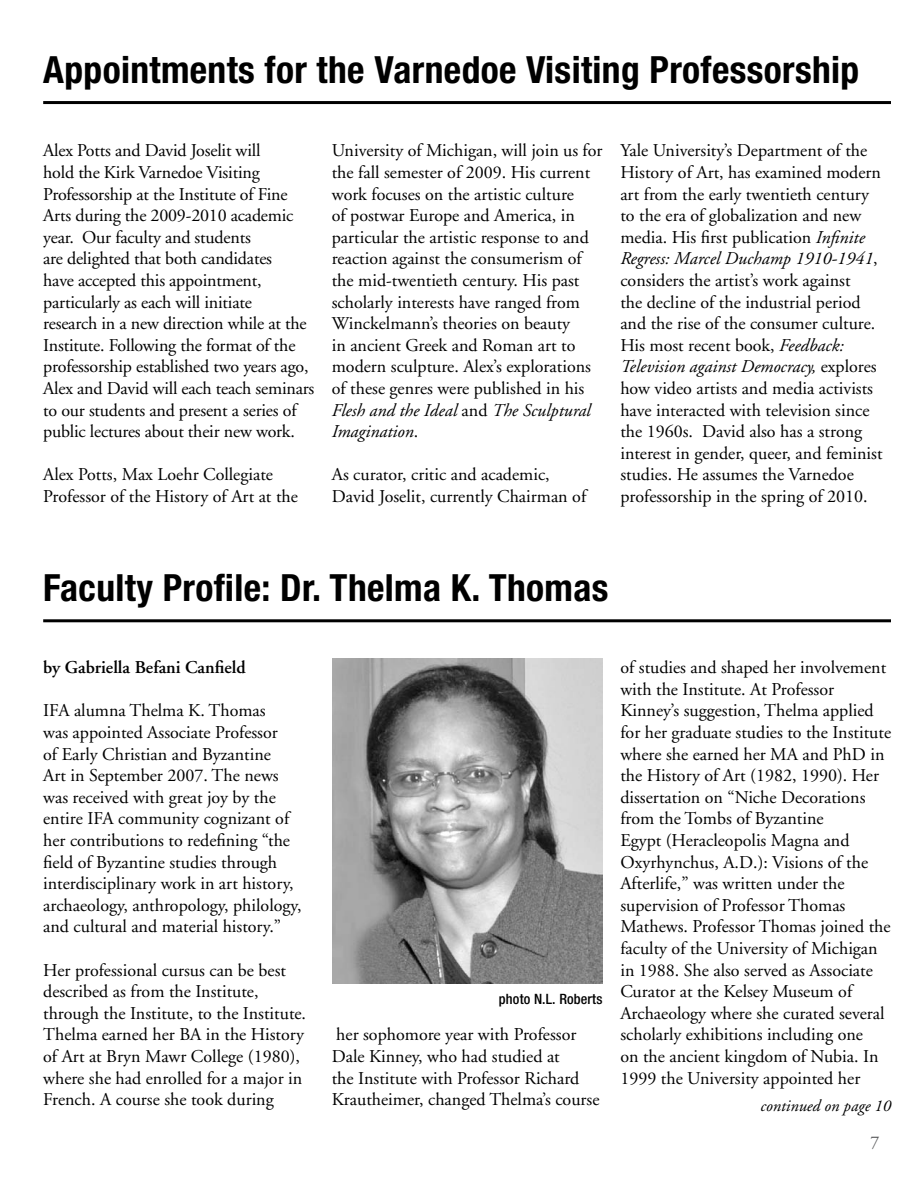
<style>
.page{position:relative;width:918px;height:1188px;background:#fff}
.page>*{position:absolute;margin:0;border:0;box-sizing:border-box;transform-origin:0 0}
.t1{font:700 condensed 37.5px "Helvetica Neue";letter-spacing:.01em;color:#000}
.t2{font:18px/21.6px "Adobe Garamond";color:#000}
.t3{font:600 18px "Adobe Garamond";color:#000}
.t4{font:18px "Adobe Garamond";color:#58595b}
.t5{font:italic 16.5px "Adobe Garamond";color:#000}
.t6{font:500 condensed 14.25px "Helvetica Neue";letter-spacing:.01em;color:#000}
.s1{font-style:italic}
</style>
<div class="page">
<hr style="left:43px;top:101px;width:848px;height:3px;background:#000">
<hr style="left:43px;top:619px;width:848px;height:3px;background:#000">
<img style="left:332px;top:659px;width:270px;height:325px">
<h1 class="t1" style="left:43px;top:47px;width:818px">Appointments for the Varnedoe Visiting Professorship</h1>
<p class="t2" style="left:43px;top:140px;width:273px">Alex Potts and David Joselit will<br>hold the Kirk Varnedoe Visiting Professorship at the Institute of Fine Arts during the 2009-2010 academic year. Our faculty and students<br>are delighted that both candidates<br>have accepted this appointment, particularly as each will initiate<br>research in a new direction while at the Institute. Following the format of the professorship established two years ago, Alex and David will each teach seminars to our students and present a series of public lectures about their new work.</p>
<p class="t2" style="left:43px;top:464px;width:256px">Alex Potts, Max Loehr Collegiate<br>Professor of the History of Art at the</p>
<p class="t2" style="left:332px;top:140px;width:272px">University of Michigan, will join us for the fall semester of 2009. His current work focuses on the artistic culture<br>of postwar Europe and America, in particular the artistic response to and reaction against the consumerism of the mid-twentieth century. His past scholarly interests have ranged from Winckelmann’s theories on beauty<br>in ancient Greek and Roman art to modern sculpture. Alex’s explorations of these genres were published in his <span class="s1">Flesh and the Ideal</span> and <span class="s1">The Sculptural Imagination</span>.</p>
<p class="t2" style="left:332px;top:464px;width:256px">As curator, critic and academic,<br>David Joselit, currently Chairman of</p>
<p class="t2" style="left:620px;top:140px;width:264px">Yale University’s Department of the History of Art, has examined modern art from the early twentieth century to the era of globalization and new media. His first publication <span class="s1">Infinite Regress: Marcel Duchamp 1910-1941</span>, considers the artist’s work against<br>the decline of the industrial period and the rise of the consumer culture.<br>His most recent book, <span class="s1">Feedback:<br>Television against Democracy,</span> explores how video artists and media activists have interacted with television since the 1960s. David also has a strong interest in gender, queer, and feminist studies. He assumes the Varnedoe professorship in the spring of 2010.</p>
<h1 class="t1" style="left:43px;top:565px;width:567px">Faculty Profile: Dr. Thelma K. Thomas</h1>
<p class="t3" style="left:43px;top:658px;width:204px">by Gabriella Befani Canfield</p>
<p class="t2" style="left:43px;top:700px;width:260px">IFA alumna Thelma K. Thomas<br>was appointed Associate Professor<br>of Early Christian and Byzantine<br>Art in September 2007. The news was received with great joy by the entire IFA community cognizant of her contributions to redefining “the field of Byzantine studies through interdisciplinary work in art history, archaeology, anthropology, philology, and cultural and material history.”</p>
<p class="t2" style="left:43px;top:960px;width:264px">Her professional cursus can be best described as from the Institute, through the Institute, to the Institute.<br>Thelma earned her BA in the History of Art at Bryn Mawr College (1980), where she had enrolled for a major in French. A course she took during</p>
<p class="t6" style="left:499px;top:990px;width:105px">photo N.L. Roberts</p>
<p class="t2" style="left:332px;top:1024px;width:269px">her sophomore year with Professor Dale Kinney, who had studied at<br>the Institute with Professor Richard Krautheimer, changed Thelma’s course</p>
<p class="t2" style="left:620px;top:657px;width:272px">of studies and shaped her involvement with the Institute. At Professor Kinney’s suggestion, Thelma applied for her graduate studies to the Institute where she earned her MA and PhD in the History of Art (1982, 1990). Her dissertation on “Niche Decorations from the Tombs of Byzantine<br>Egypt (Heracleopolis Magna and Oxyrhynchus, A.D.): Visions of the Afterlife,” was written under the supervision of Professor Thomas Mathews. Professor Thomas joined the faculty of the University of Michigan in 1988. She also served as Associate Curator at the Kelsey Museum of Archaeology where she curated several scholarly exhibitions including one<br>on the ancient kingdom of Nubia. In 1999 the University appointed her</p>
<p class="t5" style="left:761px;top:1097px;width:132px">continued on page 10</p>
<p class="t4" style="left:870px;top:1132px;width:10px">7</p>
</div>
